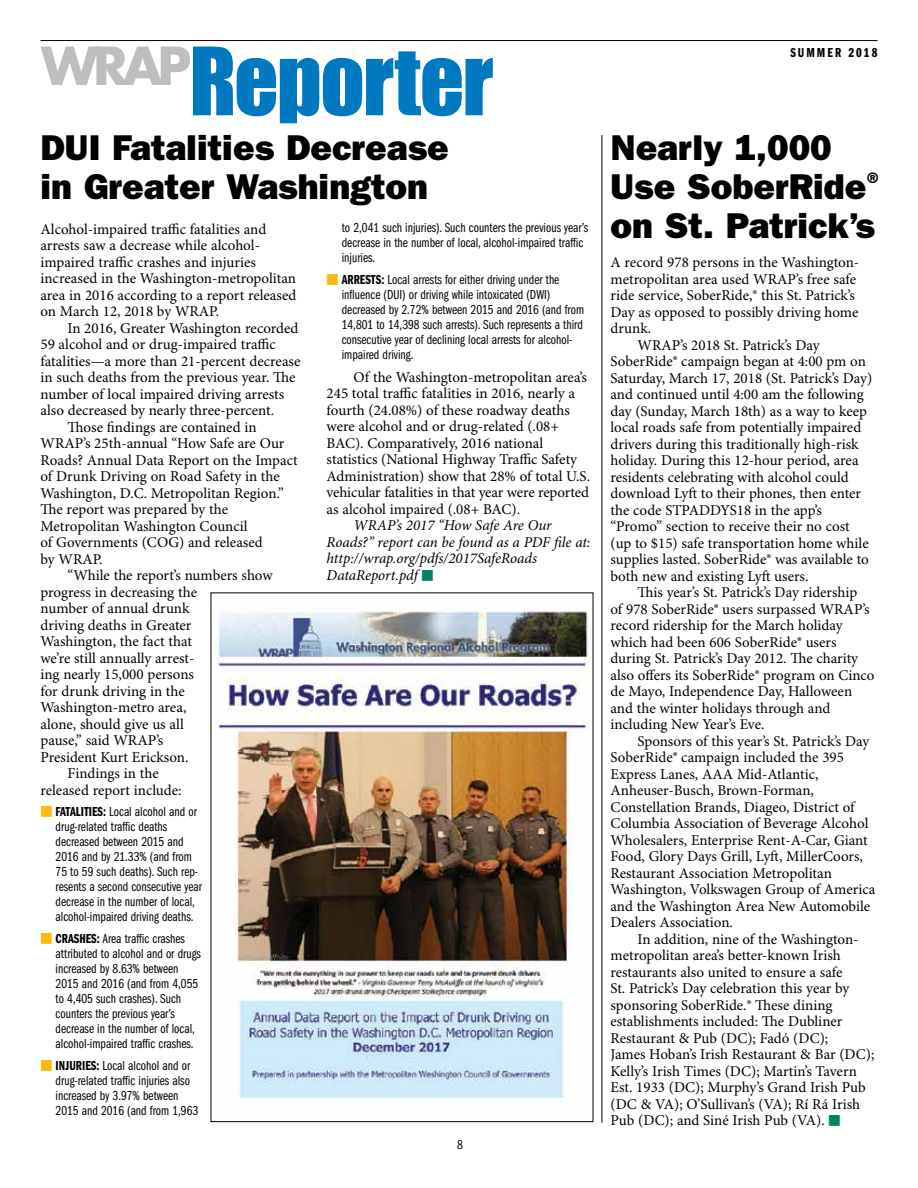
<style>
.page{position:relative;width:918px;height:1188px;background:#fff}
.page>*{position:absolute;margin:0;border:0;box-sizing:border-box;transform-origin:0 0}
.t1{font:36px/39px "ITC Franklin Gothic Std Hvy";color:#000}
.t2{font:15px/16.5px "Minion Pro";color:#000}
.t3{font:italic 15px/16.5px "Minion Pro";letter-spacing:-.005em;color:#000}
.t4{font:13.5px/15px "ITC Franklin Gothic Std Bk Cp";color:#000}
.t5{font:13.5px "ITC Franklin Gothic Std Dm Cp";letter-spacing:.15em;color:#000}
.s1{font-family:"Universal Std Newswith Comm Pi";color:#fdb913}
.s2{font-family:"ITC Franklin Gothic Std Dm Cp"}
.s3{font-family:"Universal Std Newswith Comm Pi";font-style:normal;font-size:13.5px;color:#008265}
.s4{font-family:"Universal Std Newswith Comm Pi";font-size:13.5px;color:#008265}
</style>
<div class="page">
<svg style="left:40px;top:47px;width:453px;height:76px"></svg>
<hr style="left:40px;top:40px;width:838px;height:1px;background:#000">
<img style="left:216px;top:608px;width:374px;height:492px">
<hr style="left:602px;top:135px;width:1px;height:988px;background:#000">
<p class="t5" style="left:790px;top:45px;width:89px">SUMMER 2018</p>
<h1 class="t1" style="left:40px;top:128px;width:410px">DUI Fatalities Decrease in Greater Washington</h1>
<p class="t2" style="left:40px;top:221px;width:257px">Alcohol-impaired traffic fatalities and arrests saw a decrease while alcohol&shy;impaired traffic crashes and injuries increased in the Washington-metropolitan area in 2016 according to a report released on March 12, 2018 by WRAP.</p>
<p class="t2" style="left:68px;top:320px;width:233px">In 2016, Greater Washington recorded</p>
<p class="t2" style="left:40px;top:337px;width:237px">59 alcohol and or drug-impaired traffic</p>
<p class="t2" style="left:40px;top:353px;width:262px">fatalities—a more than 21-percent decrease</p>
<p class="t2" style="left:40px;top:370px;width:257px">in such deaths from the previous year. The</p>
<p class="t2" style="left:40px;top:386px;width:245px">number of local impaired driving arrests</p>
<p class="t2" style="left:40px;top:403px;width:235px">also decreased by nearly three-percent.</p>
<p class="t2" style="left:68px;top:419px;width:191px">Those findings are contained in</p>
<p class="t2" style="left:40px;top:436px;width:246px">WRAP’s 25th-annual “How Safe are Our</p>
<p class="t2" style="left:40px;top:452px;width:259px">Roads? Annual Data Report on the Impact</p>
<p class="t2" style="left:40px;top:469px;width:241px">of Drunk Driving on Road Safety in the</p>
<p class="t2" style="left:40px;top:485px;width:245px">Washington, D.C. Metropolitan Region.”</p>
<p class="t2" style="left:40px;top:502px;width:189px">The report was prepared by the</p>
<p class="t2" style="left:40px;top:518px;width:209px">Metropolitan Washington Council</p>
<p class="t2" style="left:40px;top:535px;width:224px">of Governments (COG) and released</p>
<p class="t2" style="left:40px;top:551px;width:64px">by WRAP.</p>
<p class="t2" style="left:68px;top:568px;width:207px">“While the report’s numbers show</p>
<p class="t2" style="left:40px;top:584px;width:158px">progress in decreasing the</p>
<p class="t2" style="left:40px;top:601px;width:151px">number of annual drunk</p>
<p class="t2" style="left:40px;top:617px;width:152px">driving deaths in Greater</p>
<p class="t2" style="left:40px;top:634px;width:153px">Washington, the fact that</p>
<p class="t2" style="left:40px;top:650px;width:155px">we’re still annually arrest-</p>
<p class="t2" style="left:40px;top:667px;width:155px">ing nearly 15,000 persons</p>
<p class="t2" style="left:40px;top:683px;width:146px">for drunk driving in the</p>
<p class="t2" style="left:40px;top:700px;width:147px">Washington-metro area,</p>
<p class="t2" style="left:40px;top:716px;width:145px">alone, should give us all</p>
<p class="t2" style="left:40px;top:733px;width:124px">pause,” said WRAP’s</p>
<p class="t2" style="left:40px;top:749px;width:150px">President Kurt Erickson.</p>
<p class="t2" style="left:68px;top:766px;width:93px">Findings in the</p>
<p class="t2" style="left:40px;top:782px;width:143px">released report include:</p>
<p class="t4" style="left:56px;top:805px;width:148px;text-indent:-15px"><span class="s1">■</span> <span class="s2">FATALITIES:</span> Local alcohol and or drug-related traffic deaths decreased between 2015 and<br>2016 and by 21.33% (and from<br>75 to 59 such deaths). Such rep&shy;resents a second consecutive year decrease in the number of local, alcohol-impaired driving deaths.</p>
<p class="t4" style="left:56px;top:931px;width:147px;text-indent:-15px"><span class="s1">■</span> <span class="s2">CRASHES:</span> Area traffic crashes attributed to alcohol and or drugs increased by 8.63% between<br>2015 and 2016 (and from 4,055 to 4,405 such crashes). Such counters the previous year’s decrease in the number of local, alcohol-impaired traffic crashes.</p>
<p class="t4" style="left:56px;top:1058px;width:144px;text-indent:-15px"><span class="s1">■</span> <span class="s2">INJURIES:</span> Local alcohol and or drug-related traffic injuries also increased by 3.97% between<br>2015 and 2016 (and from 1,963</p>
<p class="t4" style="left:342px;top:220px;width:248px">to 2,041 such injuries). Such counters the previous year’s decrease in the number of local, alcohol-impaired traffic injuries.</p>
<p class="t4" style="left:342px;top:272px;width:244px;text-indent:-15px"><span class="s1">■</span> <span class="s2">ARRESTS:</span> Local arrests for either driving under the influence (DUI) or driving while intoxicated (DWI) decreased by 2.72% between 2015 and 2016 (and from 14,801 to 14,398 such arrests). Such represents a third consecutive year of declining local arrests for alcohol&shy;impaired driving.</p>
<p class="t2" style="left:327px;top:369px;width:265px;text-indent:27px">Of the Washington-metropolitan area’s 245 total traffic fatalities in 2016, nearly a fourth (24.08%) of these roadway deaths were alcohol and or drug-related (.08+ BAC). Comparatively, 2016 national statistics (National Highway Traffic Safety Administration) show that 28% of total U.S. vehicular fatalities in that year were reported as alcohol impaired (.08+ BAC).</p>
<p class="t3" style="left:327px;top:518px;width:265px;text-indent:27px">WRAP’s 2017 “How Safe Are Our<br>Roads?” report can be found as a PDF file at: http://wrap.org/pdfs/2017SafeRoads<br>DataReport.pdf <span class="s3">■</span></p>
<p class="t4" style="left:457px;top:1137px;width:7px">8</p>
<h1 class="t1" style="left:610px;top:128px;width:275px">Nearly 1,000<br>Use SoberRide<sup>® </sup>on St. Patrick’s</h1>
<p class="t2" style="left:610px;top:255px;width:250px">A record 978 persons in the Washington-</p>
<p class="t2" style="left:610px;top:271px;width:247px">metropolitan area used WRAP’s free safe</p>
<p class="t2" style="left:610px;top:288px;width:246px">ride service, SoberRide,® this St. Patrick’s</p>
<p class="t2" style="left:610px;top:304px;width:250px">Day as opposed to possibly driving home</p>
<p class="t2" style="left:610px;top:321px;width:42px">drunk.</p>
<p class="t2" style="left:638px;top:337px;width:184px">WRAP’s 2018 St. Patrick’s Day</p>
<p class="t2" style="left:610px;top:354px;width:257px">SoberRide® campaign began at 4:00 pm on</p>
<p class="t2" style="left:610px;top:370px;width:263px">Saturday, March 17, 2018 (St. Patrick’s Day)</p>
<p class="t2" style="left:610px;top:387px;width:255px">and continued until 4:00 am the following</p>
<p class="t2" style="left:610px;top:403px;width:258px">day (Sunday, March 18th) as a way to keep</p>
<p class="t2" style="left:610px;top:420px;width:252px">local roads safe from potentially impaired</p>
<p class="t2" style="left:610px;top:436px;width:250px">drivers during this traditionally high-risk</p>
<p class="t2" style="left:610px;top:453px;width:250px">holiday. During this 12-hour period, area</p>
<p class="t2" style="left:610px;top:469px;width:240px">residents celebrating with alcohol could</p>
<p class="t2" style="left:610px;top:486px;width:252px">download Lyft to their phones, then enter</p>
<p class="t2" style="left:610px;top:502px;width:213px">the code STPADDYS18 in the app’s</p>
<p class="t2" style="left:610px;top:519px;width:241px">“Promo” section to receive their no cost</p>
<p class="t2" style="left:610px;top:535px;width:260px">(up to $15) safe transportation home while</p>
<p class="t2" style="left:610px;top:552px;width:260px">supplies lasted. SoberRide® was available to</p>
<p class="t2" style="left:610px;top:568px;width:200px">both new and existing Lyft users.</p>
<p class="t2" style="left:638px;top:585px;width:221px">This year’s St. Patrick’s Day ridership</p>
<p class="t2" style="left:610px;top:601px;width:261px">of 978 SoberRide® users surpassed WRAP’s</p>
<p class="t2" style="left:610px;top:618px;width:234px">record ridership for the March holiday</p>
<p class="t2" style="left:610px;top:634px;width:228px">which had been 606 SoberRide® users</p>
<p class="t2" style="left:610px;top:651px;width:249px">during St. Patrick’s Day 2012. The charity</p>
<p class="t2" style="left:610px;top:667px;width:266px">also offers its SoberRide® program on Cinco</p>
<p class="t2" style="left:610px;top:684px;width:243px">de Mayo, Independence Day, Halloween</p>
<p class="t2" style="left:610px;top:700px;width:221px">and the winter holidays through and</p>
<p class="t2" style="left:610px;top:717px;width:155px">including New Year’s Eve.</p>
<p class="t2" style="left:638px;top:733px;width:234px">Sponsors of this year’s St. Patrick’s Day</p>
<p class="t2" style="left:610px;top:750px;width:235px">SoberRide® campaign included the 395</p>
<p class="t2" style="left:610px;top:766px;width:210px">Express Lanes, AAA Mid-Atlantic,</p>
<p class="t2" style="left:610px;top:783px;width:205px">Anheuser-Busch, Brown-Forman,</p>
<p class="t2" style="left:610px;top:799px;width:246px">Constellation Brands, Diageo, District of</p>
<p class="t2" style="left:610px;top:816px;width:259px">Columbia Association of Beverage Alcohol</p>
<p class="t2" style="left:610px;top:832px;width:259px">Wholesalers, Enterprise Rent-A-Car, Giant</p>
<p class="t2" style="left:610px;top:849px;width:254px">Food, Glory Days Grill, Lyft, MillerCoors,</p>
<p class="t2" style="left:610px;top:865px;width:223px">Restaurant Association Metropolitan</p>
<p class="t2" style="left:610px;top:882px;width:266px">Washington, Volkswagen Group of America</p>
<p class="t2" style="left:610px;top:898px;width:261px">and the Washington Area New Automobile</p>
<p class="t2" style="left:610px;top:915px;width:124px">Dealers Association.</p>
<p class="t2" style="left:638px;top:931px;width:223px">In addition, nine of the Washington-</p>
<p class="t2" style="left:610px;top:948px;width:232px">metropolitan area’s better-known Irish</p>
<p class="t2" style="left:610px;top:964px;width:234px">restaurants also united to ensure a safe</p>
<p class="t2" style="left:610px;top:981px;width:241px">St. Patrick’s Day celebration this year by</p>
<p class="t2" style="left:610px;top:997px;width:224px">sponsoring SoberRide.® These dining</p>
<p class="t2" style="left:610px;top:1014px;width:233px">establishments included: The Dubliner</p>
<p class="t2" style="left:610px;top:1030px;width:219px">Restaurant &amp; Pub (DC); Fadó (DC);</p>
<p class="t2" style="left:610px;top:1047px;width:266px">James Hoban’s Irish Restaurant &amp; Bar (DC);</p>
<p class="t2" style="left:610px;top:1063px;width:248px">Kelly’s Irish Times (DC); Martin’s Tavern</p>
<p class="t2" style="left:610px;top:1080px;width:257px">Est. 1933 (DC); Murphy’s Grand Irish Pub</p>
<p class="t2" style="left:610px;top:1096px;width:251px">(DC &amp; VA); O’Sullivan’s (VA); Rí Rá Irish</p>
<p class="t2" style="left:610px;top:1113px;width:232px">Pub (DC); and Siné Irish Pub (VA). <span class="s4">■</span></p>
</div>
